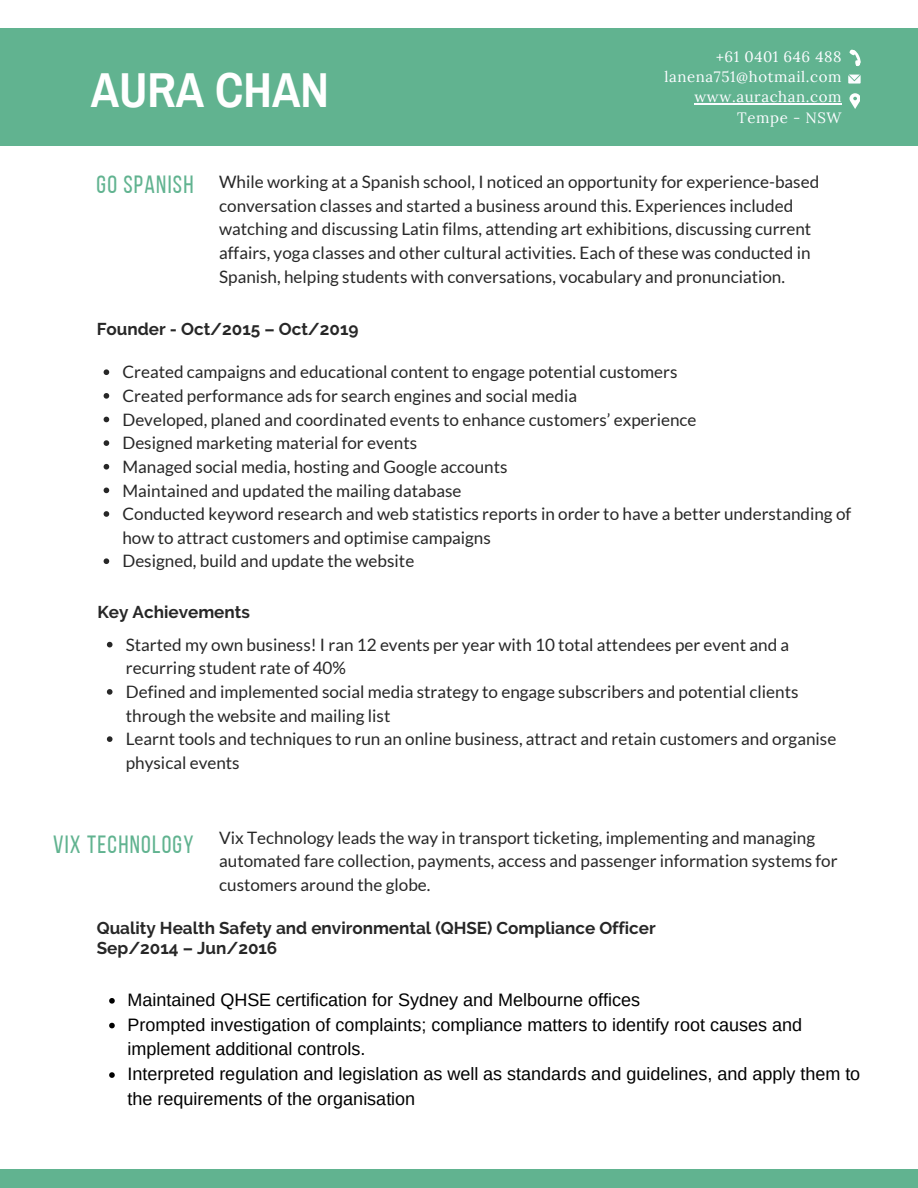
<style>
.page{position:relative;width:918px;height:1188px;background:#fff}
.page>*{position:absolute;margin:0;border:0;box-sizing:border-box;transform-origin:0 0}
.t1{font:700 48px "Archivo Narrow";color:#fff}
.t2{font:24.9px "Bebas Neue";letter-spacing:.05em;color:#61b390}
.t3{font:18px/24.8px "Arimo";color:#000}
.t4{font:17.1px/23.7px "Lato";color:#272727}
.t5{font:700 17.1px/20.2px "Raleway";color:#272727}
.t6{font:15px/20.1px "Lora";letter-spacing:.04em;color:#fbfcff;text-align:right}
</style>
<div class="page">
<div style="left:0;top:28px;width:918px;height:117px;background:#61b390"></div>
<div style="left:0;top:1169px;width:918px;height:19px;background:#61b390"></div>
<svg style="left:104px;top:369px;width:5px;height:6px"></svg>
<svg style="left:104px;top:393px;width:5px;height:6px"></svg>
<svg style="left:104px;top:417px;width:5px;height:5px"></svg>
<svg style="left:104px;top:440px;width:5px;height:6px"></svg>
<svg style="left:104px;top:464px;width:5px;height:6px"></svg>
<svg style="left:104px;top:488px;width:5px;height:5px"></svg>
<svg style="left:104px;top:511px;width:5px;height:6px"></svg>
<svg style="left:104px;top:558px;width:5px;height:6px"></svg>
<svg style="left:107px;top:642px;width:6px;height:5px"></svg>
<svg style="left:107px;top:689px;width:6px;height:6px"></svg>
<svg style="left:107px;top:736px;width:6px;height:6px"></svg>
<svg style="left:109px;top:998px;width:6px;height:6px"></svg>
<svg style="left:109px;top:1023px;width:6px;height:5px"></svg>
<svg style="left:109px;top:1072px;width:6px;height:6px"></svg>
<svg style="left:850px;top:93px;width:10px;height:16px"></svg>
<svg style="left:849px;top:49px;width:12px;height:18px"></svg>
<svg style="left:848px;top:75px;width:13px;height:9px"></svg>
<hr style="left:694px;top:104px;width:148px;height:1px;background:#fbfcff">
<h1 class="t1" style="left:91px;top:65px;width:240px">AURA CHAN</h1>
<p class="t6" style="left:664px;top:47px;width:179px">+61 0401 646 488 lanena751@hotmail.com www.aurachan.com<br>Tempe - NSW</p>
<h2 class="t2" style="left:97px;top:174px;width:98px">GO SPANISH</h2>
<p class="t4" style="left:219px;top:170px;width:602px">While working at a Spanish school, I noticed an opportunity for experience-based conversation classes and started a business around this. Experiences included watching and discussing Latin films, attending art exhibitions, discussing current affairs, yoga classes and other cultural activities. Each of these was conducted in Spanish, helping students with conversations, vocabulary and pronunciation.</p>
<p class="t5" style="left:97px;top:319px;width:263px">Founder - Oct/2015 – Oct/2019</p>
<p class="t4" style="left:122px;top:360px;width:730px">Created campaigns and educational content to engage potential customers<br>Created performance ads for search engines and social media<br>Developed, planed and coordinated events to enhance customers’ experience<br>Designed marketing material for events<br>Managed social media, hosting and Google accounts<br>Maintained and updated the mailing database<br>Conducted keyword research and web statistics reports in order to have a better understanding of how to attract customers and optimise campaigns<br>Designed, build and update the website</p>
<p class="t5" style="left:97px;top:602px;width:154px">Key Achievements</p>
<p class="t4" style="left:126px;top:632px;width:712px">Started my own business! I ran 12 events per year with 10 total attendees per event and a recurring student rate of 40%<br>Defined and implemented social media strategy to engage subscribers and potential clients through the website and mailing list<br>Learnt tools and techniques to run an online business, attract and retain customers and organise physical events</p>
<h2 class="t2" style="left:53px;top:834px;width:142px">VIX TECHNOLOGY</h2>
<p class="t4" style="left:219px;top:825px;width:620px">Vix Technology leads the way in transport ticketing, implementing and managing automated fare collection, payments, access and passenger information systems for customers around the globe.</p>
<p class="t5" style="left:97px;top:918px;width:561px">Quality Health Safety and environmental (QHSE) Compliance Officer<br>Sep/2014 – Jun/2016</p>
<p class="t3" style="left:127px;top:987px;width:734px">Maintained QHSE certification for Sydney and Melbourne offices<br>Prompted investigation of complaints; compliance matters to identify root causes and implement additional controls.<br>Interpreted regulation and legislation as well as standards and guidelines, and apply them to the requirements of the organisation</p>
</div>
